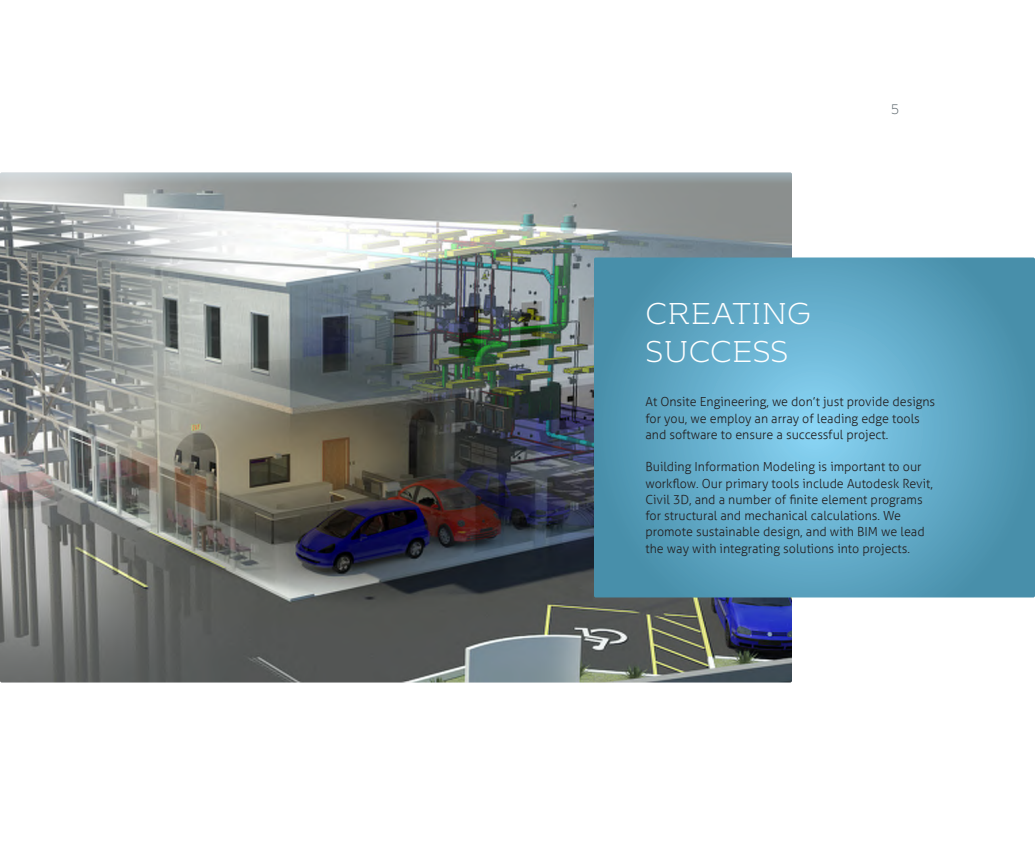
<style>
.page{position:relative;width:1035px;height:855px;background:#fff}
.page>*{position:absolute;margin:0;border:0;box-sizing:border-box;transform-origin:0 0}
.t1{font:300 30px/37.5px "Kontrapunkt Bob";color:#fff}
.t2{font:300 13.75px "Kontrapunkt Bob";color:#5f696f}
.t3{font:300 12.5px/16.2px "Aller";color:#231f20}
</style>
<div class="page">
<img style="left:0;top:172px;width:792px;height:510px">
<svg style="left:594px;top:258px;width:441px;height:340px;background:#5ea6c3"></svg>
<p class="t2" style="left:891px;top:102px;width:9px">5</p>
<h1 class="t1" style="left:645px;top:296px;width:167px">CREATING<br>SUCCESS</h1>
<p class="t3" style="left:645px;top:394px;width:291px">At Onsite Engineering, we don’t just provide designs for you, we employ an array of leading edge tools and software to ensure a successful project.</p>
<p class="t3" style="left:645px;top:459px;width:289px">Building Information Modeling is important to our workflow. Our primary tools include Autodesk Revit, Civil 3D, and a number of finite element programs for structural and mechanical calculations. We promote sustainable design, and with BIM we lead the way with integrating solutions into projects.</p>
</div>
